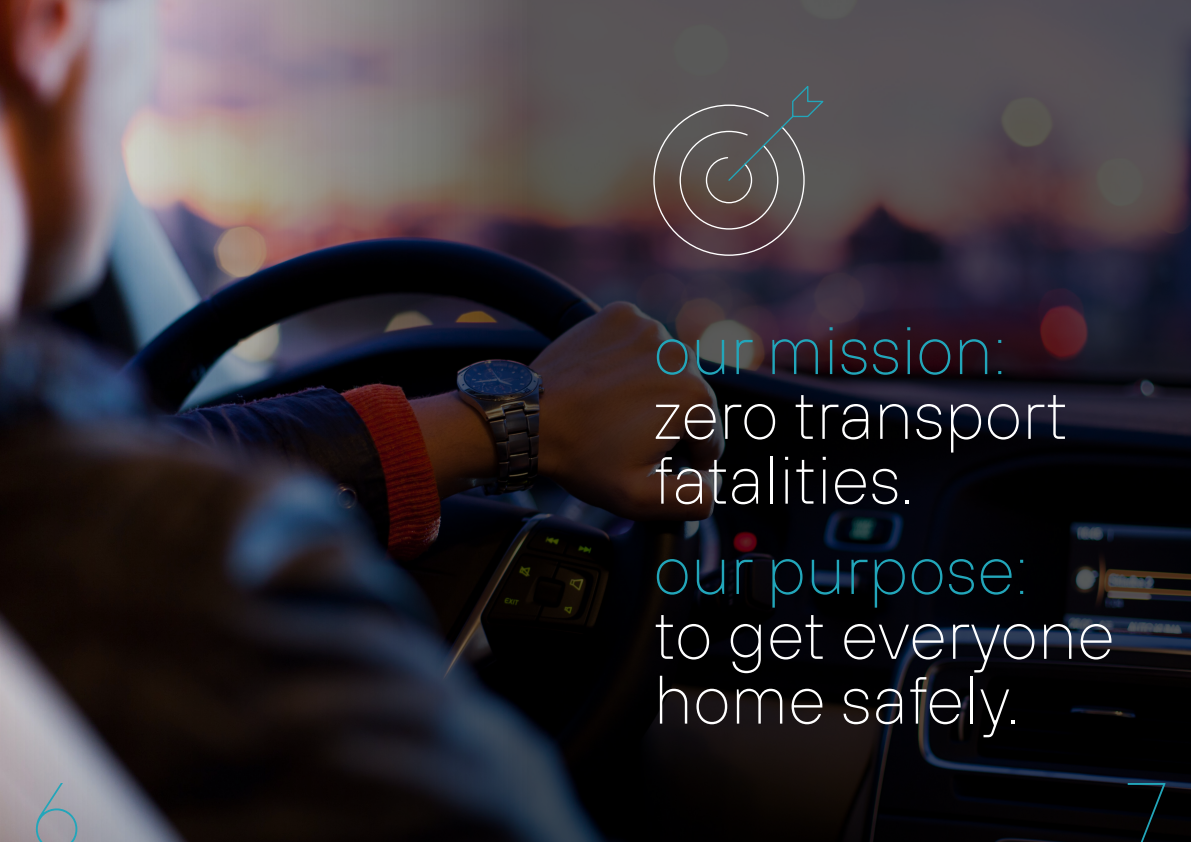
<style>
.page{position:relative;width:1191px;height:842px;background:#fff}
.page>*{position:absolute;margin:0;border:0;box-sizing:border-box;transform-origin:0 0}
.t1{font:100 94.3px "TT Hoves";color:#22a6ba}
.t2{font:100 68.4px/64.8px "TT Hoves";color:#fff}
.t3{font:100 68.4px "TT Hoves";color:#22a6ba}
</style>
<div class="page">
<img style="left:0;top:0;width:1191px;height:842px">
<svg style="left:652px;top:83px;width:172px;height:174px;background:#5c5253"></svg>
<p class="t3" style="left:653px;top:308px;width:354px">our mission:</p>
<p class="t2" style="left:653px;top:381px;width:416px">zero transport fatalities.</p>
<p class="t3" style="left:653px;top:528px;width:376px">our purpose:</p>
<p class="t2" style="left:653px;top:601px;width:463px">to get everyone home safely.</p>
<h1 class="t1" style="left:31px;top:757px;width:52px">6</h1>
<h1 class="t1" style="left:1124px;top:757px;width:46px">7</h1>
</div>
